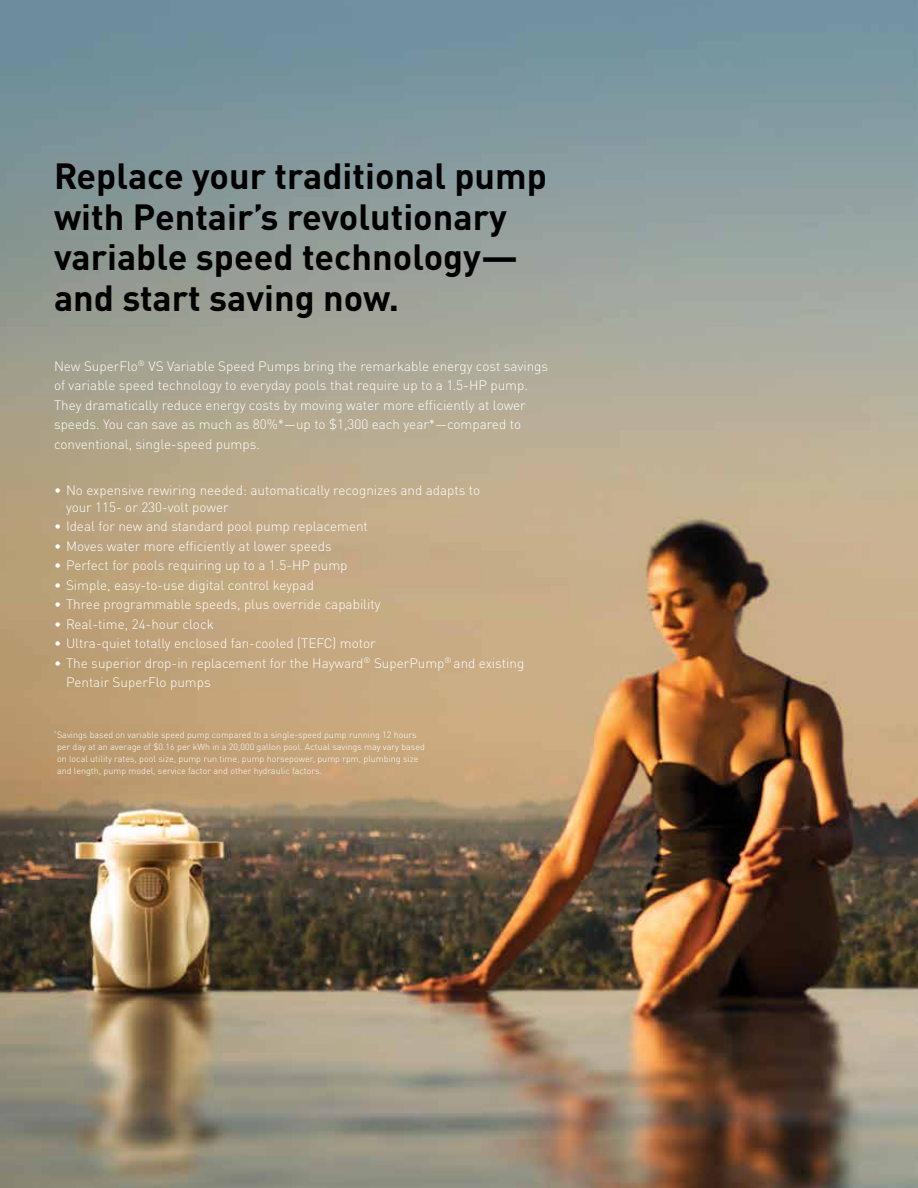
<style>
.page{position:relative;width:918px;height:1188px;background:#fff}
.page>*{position:absolute;margin:0;border:0;box-sizing:border-box;transform-origin:0 0}
.t1{font:700 36px/40.5px "DIN Pro";color:#000}
.t2{font:300 13.5px/19.5px "DIN Pro";color:#fff}
.t3{font:300 9px/12px "DIN Pro";color:#fff}
</style>
<div class="page">
<img style="left:0;top:0;width:918px;height:1188px">
<h1 class="t1" style="left:54px;top:152px;width:494px">Replace your traditional pump with Pentair’s revolutionary variable speed technology— and start saving now.</h1>
<p class="t2" style="left:54px;top:355px;width:496px">New SuperFlo<sup>®</sup> VS Variable Speed Pumps bring the remarkable energy cost savings of variable speed technology to everyday pools that require up to a 1.5-HP pump.<br>They dramatically reduce energy costs by moving water more efficiently at lower speeds. You can save as much as 80%*—up to $1,300 each year*—compared to conventional, single-speed pumps.</p>
<p class="t2" style="left:66px;top:481px;width:416px;line-height:16.5px;text-indent:-12px">• No expensive rewiring needed: automatically recognizes and adapts to your 115- or 230-volt power</p>
<p class="t2" style="left:54px;top:515px;width:316px">• Ideal for new and standard pool pump replacement</p>
<p class="t2" style="left:54px;top:535px;width:279px">• Moves water more efficiently at lower speeds</p>
<p class="t2" style="left:54px;top:554px;width:295px">• Perfect for pools requiring up to a 1.5-HP pump</p>
<p class="t2" style="left:54px;top:574px;width:261px">• Simple, easy-to-use digital control keypad</p>
<p class="t2" style="left:54px;top:593px;width:328px">• Three programmable speeds, plus override capability</p>
<p class="t2" style="left:54px;top:613px;width:161px">• Real-time, 24-hour clock</p>
<p class="t2" style="left:54px;top:632px;width:323px">• Ultra-quiet totally enclosed fan-cooled (TEFC) motor</p>
<p class="t2" style="left:66px;top:652px;width:460px;text-indent:-12px">• The superior drop-in replacement for the Hayward<sup>®</sup> SuperPump<sup>®</sup> and existing<br>Pentair SuperFlo pumps</p>
<p class="t3" style="left:57px;top:728px;width:369px;text-indent:-3px"><sup>*</sup>Savings based on variable speed pump compared to a single-speed pump running 12 hours per day at an average of $0.16 per kWh in a 20,000 gallon pool. Actual savings may vary based on local utility rates, pool size, pump run time, pump horsepower, pump rpm, plumbing size and length, pump model, service factor and other hydraulic factors.</p>
</div>
